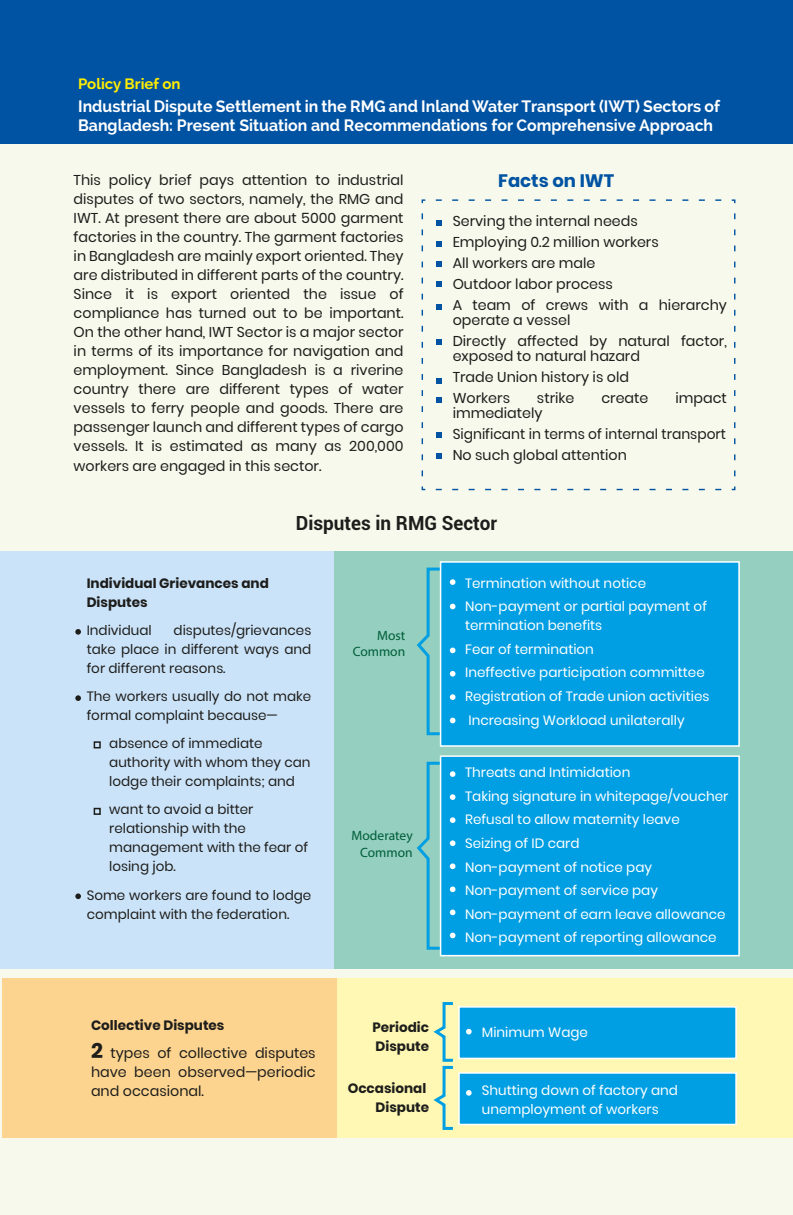
<style>
.page{position:relative;width:793px;height:1215px;background:#fff}
.page>*{position:absolute;margin:0;border:0;box-sizing:border-box;transform-origin:0 0}
.t1{font:700 19.5px "Roboto";color:#1d1d1b}
.t2{font:700 18px "Poppins";color:#0053a2}
.t3{font:700 16.5px/18.6px "Raleway";color:#fff;scale:.96 1}
.t4{font:700 15px "Raleway";color:#ffed00}
.t5{font:14.25px/19px "Poppins";color:#1d1d1b}
.t6{font:13.5px/23.5px "Poppins";color:#fff}
.t7{font:13.5px/19px "Poppins";color:#1d1d1b}
.t8{font:700 13.5px/19px "Poppins";color:#1d1d1b}
.t9{font:13.5px/16.2px "Myriad Pro";color:#005d38;text-align:right}
.s1{font-weight:700;font-size:21px}
</style>
<div class="page">
<div style="left:0;top:0;width:792px;height:1215px;background:#f6f9eb"></div>
<svg style="left:421px;top:486px;width:299px;height:5px"></svg>
<svg style="left:421px;top:199px;width:5px;height:277px"></svg>
<svg style="left:435px;top:199px;width:300px;height:5px"></svg>
<svg style="left:731px;top:213px;width:4px;height:278px"></svg>
<svg style="left:436px;top:220px;width:5px;height:6px"></svg>
<svg style="left:436px;top:241px;width:5px;height:5px"></svg>
<svg style="left:436px;top:261px;width:5px;height:5px"></svg>
<svg style="left:436px;top:281px;width:5px;height:6px"></svg>
<svg style="left:436px;top:304px;width:5px;height:5px"></svg>
<svg style="left:436px;top:339px;width:5px;height:6px"></svg>
<svg style="left:436px;top:378px;width:5px;height:6px"></svg>
<svg style="left:436px;top:397px;width:5px;height:6px"></svg>
<svg style="left:436px;top:432px;width:5px;height:6px"></svg>
<svg style="left:436px;top:453px;width:5px;height:6px"></svg>
<div style="left:0;top:551px;width:792px;height:417px;background:#cbe3f8"></div>
<div style="left:335px;top:551px;width:457px;height:417px;background:#94cfbf"></div>
<svg style="left:75px;top:629px;width:6px;height:6px"></svg>
<svg style="left:75px;top:695px;width:6px;height:6px"></svg>
<svg style="left:75px;top:893px;width:6px;height:6px"></svg>
<div style="left:94px;top:741px;width:7px;height:7px;border:2px solid #1d1d1b"></div>
<div style="left:94px;top:808px;width:7px;height:7px;border:2px solid #1d1d1b"></div>
<svg style="left:417px;top:567px;width:22px;height:169px"></svg>
<svg style="left:417px;top:761px;width:22px;height:189px"></svg>
<div style="left:439px;top:561px;width:300px;height:186px;background:#009fe3;border:2px solid #fff"></div>
<div style="left:439px;top:755px;width:300px;height:201px;background:#009fe3;border:2px solid #fff"></div>
<svg style="left:449px;top:579px;width:6px;height:6px"></svg>
<svg style="left:449px;top:604px;width:6px;height:5px"></svg>
<svg style="left:449px;top:648px;width:6px;height:5px"></svg>
<svg style="left:449px;top:671px;width:6px;height:6px"></svg>
<svg style="left:449px;top:694px;width:6px;height:6px"></svg>
<svg style="left:449px;top:718px;width:6px;height:5px"></svg>
<svg style="left:449px;top:771px;width:6px;height:6px"></svg>
<svg style="left:449px;top:794px;width:6px;height:6px"></svg>
<svg style="left:449px;top:817px;width:6px;height:6px"></svg>
<svg style="left:449px;top:840px;width:6px;height:6px"></svg>
<svg style="left:449px;top:863px;width:6px;height:6px"></svg>
<svg style="left:449px;top:887px;width:6px;height:5px"></svg>
<svg style="left:449px;top:910px;width:6px;height:5px"></svg>
<svg style="left:449px;top:933px;width:6px;height:5px"></svg>
<div style="left:2px;top:979px;width:790px;height:159px;background:#fdd48f"></div>
<div style="left:337px;top:979px;width:455px;height:159px;background:#fff8b4"></div>
<svg style="left:433px;top:1002px;width:20px;height:128px"></svg>
<div style="left:458px;top:1006px;width:278px;height:53px;background:#009fe3;border:2px solid #fff"></div>
<div style="left:458px;top:1072px;width:278px;height:53px;background:#009fe3;border:2px solid #fff"></div>
<svg style="left:466px;top:1029px;width:5px;height:5px"></svg>
<svg style="left:466px;top:1090px;width:5px;height:6px"></svg>
<div style="left:0;top:0;width:792px;height:143px;background:#0053a2"></div>
<p class="t4" style="left:78px;top:75px;width:104px">Policy Brief on</p>
<p class="t3" style="left:78px;top:97px;width:669px">Industrial Dispute Settlement in the RMG and Inland Water Transport (IWT) Sectors of<br>Bangladesh: Present Situation and Recommendations for Comprehensive Approach</p>
<p class="t2" style="left:498px;top:170px;width:117px">Facts on IWT</p>
<p class="t5" style="left:74px;top:170px;width:331px;text-align:justify">This policy brief pays attention to industrial disputes of two sectors, namely, the RMG and IWT. At present there are about 5000 garment factories in the country. The garment factories in Bangladesh are mainly export oriented. They are distributed in different parts of the country.<br>Since it is export oriented the issue of compliance has turned out to be important.<br>On the other hand, IWT Sector is a major sector in terms of its importance for navigation and employment. Since Bangladesh is a riverine country there are different types of water vessels to ferry people and goods. There are passenger launch and different types of cargo vessels. It is estimated as many as 200,000 workers are engaged in this sector.</p>
<p class="t5" style="left:452px;top:211px;width:275px;line-height:21px">Serving the internal needs<br>Employing 0.2 million workers<br>All workers are male<br>Outdoor labor process<br>A team of crews with a hierarchy</p>
<p class="t5" style="left:452px;top:310px;width:275px;line-height:21px">operate a vessel<br>Directly affected by natural factor,</p>
<p class="t5" style="left:452px;top:346px;width:189px;line-height:21px">exposed to natural hazard<br>Trade Union history is old<br>Workers</p>
<p class="t5" style="left:536px;top:389px;width:39px">strike</p>
<p class="t5" style="left:601px;top:389px;width:49px">create</p>
<p class="t5" style="left:675px;top:389px;width:53px">impact</p>
<p class="t5" style="left:452px;top:403px;width:275px;line-height:21px">immediately<br>Significant in terms of internal transport<br>No such global attention</p>
<h1 class="t1" style="left:295px;top:510px;width:203px">Disputes in RMG Sector</h1>
<p class="t8" style="left:87px;top:574px;width:184px">Individual Grievances and<br>Disputes</p>
<p class="t7" style="left:87px;top:621px;width:67px">Individual</p>
<p class="t7" style="left:87px;top:621px;width:226px;text-align:justify;text-indent:87px">disputes/grievances take place in different ways and for different reasons.</p>
<p class="t7" style="left:87px;top:687px;width:226px">The workers usually do not make formal complaint because—</p>
<p class="t7" style="left:109px;top:734px;width:203px">absence of immediate authority with whom they can lodge their complaints; and</p>
<p class="t7" style="left:109px;top:800px;width:200px">want to avoid a bitter relationship with the management with the fear of losing job.</p>
<p class="t7" style="left:87px;top:885px;width:226px">Some workers are found to lodge complaint with the federation.</p>
<p class="t9" style="left:352px;top:627px;width:54px">Most<br>Common</p>
<p class="t9" style="left:351px;top:828px;width:63px">Moderatey<br>Common</p>
<p class="t8" style="left:91px;top:1016px;width:135px">Collective Disputes</p>
<p class="t5" style="left:91px;top:1044px;width:226px;text-align:justify"><span class="s1">2</span> types of collective disputes have been observed—periodic and occasional.</p>
<p class="t8" style="left:372px;top:1018px;width:58px">Periodic<br>Dispute</p>
<p class="t8" style="left:347px;top:1079px;width:83px;text-align:right">Occasional<br>Dispute</p>
<p class="t6" style="left:465px;top:571px;width:243px">Termination without notice<br>Non-payment or partial payment of</p>
<p class="t6" style="left:465px;top:614px;width:246px">termination benefits<br>Fear of termination<br>Ineffective participation committee<br>Registration of Trade union activities<br>Increasing Workload unilaterally</p>
<p class="t6" style="left:465px;top:761px;width:264px">Threats and Intimidation<br>Taking signature in whitepage/voucher<br>Refusal to allow maternity leave<br>Seizing of ID card<br>Non-payment of notice pay<br>Non-payment of service pay<br>Non-payment of earn leave allowance<br>Non-payment of reporting allowance</p>
<p class="t6" style="left:481px;top:1021px;width:108px">Minimum Wage</p>
<p class="t6" style="left:481px;top:1080px;width:197px;line-height:19px">Shutting down of factory and unemployment of workers</p>
</div>
